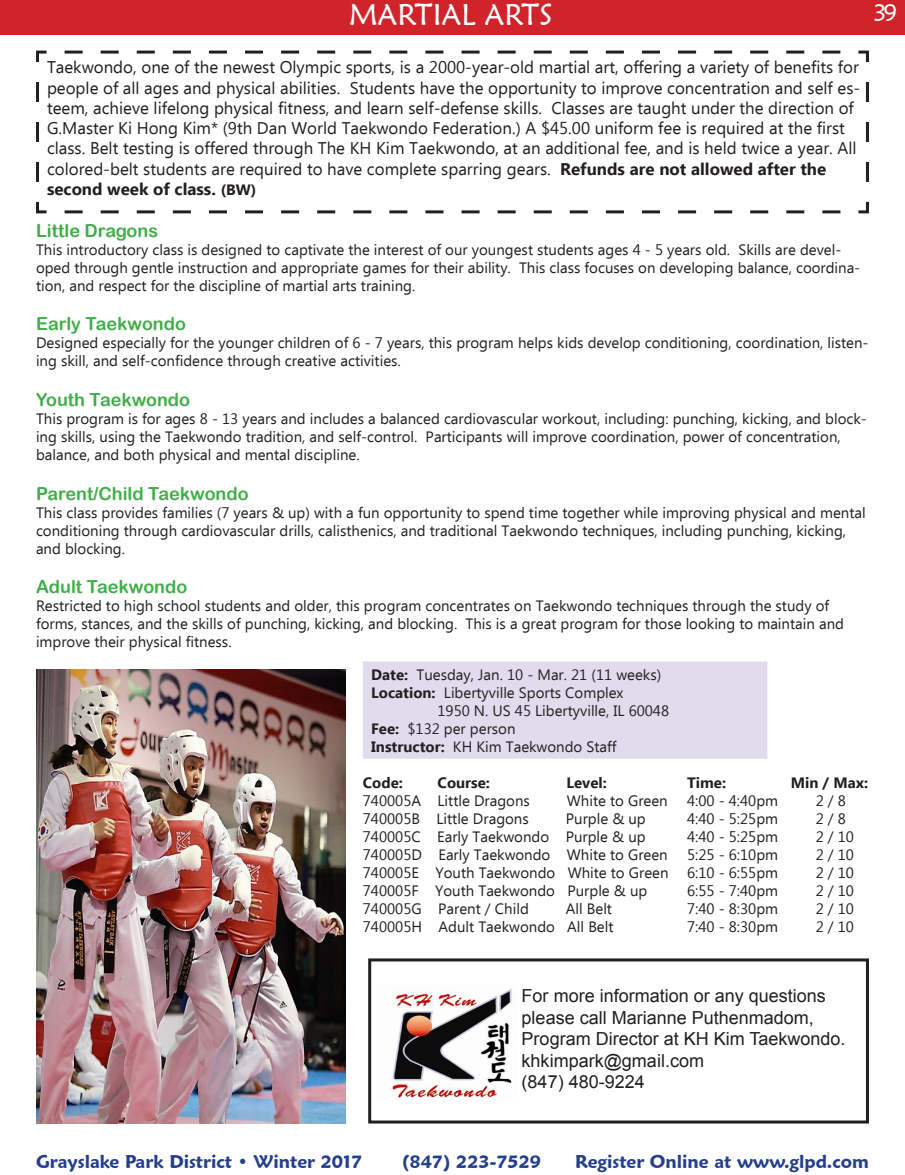
<style>
.page{position:relative;width:905px;height:1175px;background:#fff}
.page>*{position:absolute;margin:0;border:0;box-sizing:border-box;transform-origin:0 0}
.t1{font:30px "Maiandra GD";color:#fff}
.t2{font:24px "Maiandra GD";color:#fff}
.t3{font:18px/21.6px "Arial";color:#231f20}
.t4{font:18px "Arial Rounded MT Bold";color:#40ae49}
.t5{font:600 18px "Maiandra GD";color:#253f8e}
.t6{font:16.8px/20.2px "Ebrima";color:#231f20}
.t7{font:700 16.8px "Ebrima";color:#231f20}
.t8{font:15px/18px "Ebrima";color:#231f20}
.t9{font:700 15px "Ebrima";color:#231f20}
.s1{font-weight:700}
.s2{font-size:15px}
</style>
<div class="page">
<div style="left:0;top:0;width:904px;height:34px;background:#d1232a"></div>
<div style="left:363px;top:661px;width:404px;height:97px;background:#e0dced;border:2px solid #e0dced"></div>
<svg style="left:36px;top:50px;width:833px;height:164px"></svg>
<img style="left:391px;top:989px;width:121px;height:109px">
<div style="left:368px;top:958px;width:500px;height:165px;border:3px solid #231f20"></div>
<img style="left:36px;top:669px;width:309px;height:454px">
<p class="t1" style="left:349px;top:-4px;width:205px">MARTIAL ARTS</p>
<p class="t6" style="left:47px;top:58px;width:814px">Taekwondo, one of the newest Olympic sports, is a 2000-year-old martial art, offering a variety of benefits for people of all ages and physical abilities. Students have the opportunity to improve concentration and self es&shy;teem, achieve lifelong physical fitness, and learn self-defense skills. Classes are taught under the direction of G.Master Ki Hong Kim* (9th Dan World Taekwondo Federation.) A $45.00 uniform fee is required at the first class. Belt testing is offered through The KH Kim Taekwondo, at an additional fee, and is held twice a year. All colored-belt students are required to have complete sparring gears. <span class="s1">Refunds are not allowed after the</span></p>
<p class="t7" style="left:47px;top:176px;width:211px">second week of class. <span class="s2">(BW)</span></p>
<p class="t2" style="left:873px;top:-2px;width:25px">39</p>
<p class="t4" style="left:36px;top:220px;width:124px">Little Dragons</p>
<p class="t8" style="left:36px;top:241px;width:825px">This introductory class is designed to captivate the interest of our youngest students ages 4 - 5 years old. Skills are devel&shy;oped through gentle instruction and appropriate games for their ability. This class focuses on developing balance, coordina&shy;tion, and respect for the discipline of martial arts training.</p>
<p class="t4" style="left:36px;top:313px;width:151px">Early Taekwondo</p>
<p class="t8" style="left:36px;top:335px;width:834px">Designed especially for the younger children of 6 - 7 years, this program helps kids develop conditioning, coordination, listen&shy;ing skill, and self-confidence through creative activities.</p>
<p class="t4" style="left:36px;top:389px;width:155px">Youth Taekwondo</p>
<p class="t8" style="left:36px;top:410px;width:832px">This program is for ages 8 - 13 years and includes a balanced cardiovascular workout, including: punching, kicking, and block&shy;ing skills, using the Taekwondo tradition, and self-control. Participants will improve coordination, power of concentration, balance, and both physical and mental discipline.</p>
<p class="t4" style="left:36px;top:482px;width:214px">Parent/Child Taekwondo</p>
<p class="t8" style="left:36px;top:504px;width:831px">This class provides families (7 years &amp; up) with a fun opportunity to spend time together while improving physical and mental conditioning through cardiovascular drills, calisthenics, and traditional Taekwondo techniques, including punching, kicking, and blocking.</p>
<p class="t4" style="left:36px;top:576px;width:153px">Adult Taekwondo</p>
<p class="t8" style="left:36px;top:598px;width:809px">Restricted to high school students and older, this program concentrates on Taekwondo techniques through the study of forms, stances, and the skills of punching, kicking, and blocking. This is a great program for those looking to maintain and improve their physical fitness.</p>
<p class="t8" style="left:371px;top:667px;width:291px"><span class="s1">Date:</span> Tuesday, Jan. 10 - Mar. 21 (11 weeks)</p>
<p class="t8" style="left:371px;top:685px;width:254px"><span class="s1">Location:</span> Libertyville Sports Complex</p>
<p class="t8" style="left:437px;top:703px;width:233px">1950 N. US 45 Libertyville, IL 60048</p>
<p class="t8" style="left:371px;top:721px;width:146px"><span class="s1">Fee:</span> $132 per person</p>
<p class="t8" style="left:371px;top:739px;width:247px"><span class="s1">Instructor:</span> KH Kim Taekwondo Staff</p>
<p class="t9" style="left:363px;top:771px;width:41px">Code:</p>
<p class="t9" style="left:437px;top:771px;width:54px">Course:</p>
<p class="t9" style="left:566px;top:771px;width:42px">Level:</p>
<p class="t9" style="left:687px;top:771px;width:40px">Time:</p>
<p class="t9" style="left:790px;top:771px;width:79px">Min / Max:</p>
<p class="t8" style="left:363px;top:793px;width:168px">740005A Little Dragons</p>
<p class="t8" style="left:567px;top:793px;width:102px">White to Green</p>
<p class="t8" style="left:687px;top:793px;width:92px">4:00 - 4:40pm</p>
<p class="t8" style="left:815px;top:793px;width:32px">2 / 8</p>
<p class="t8" style="left:363px;top:811px;width:167px">740005B Little Dragons</p>
<p class="t8" style="left:566px;top:811px;width:81px">Purple &amp; up</p>
<p class="t8" style="left:687px;top:811px;width:92px">4:40 - 5:25pm</p>
<p class="t8" style="left:815px;top:811px;width:32px">2 / 8</p>
<p class="t8" style="left:363px;top:829px;width:284px">740005C Early Taekwondo Purple &amp; up</p>
<p class="t8" style="left:687px;top:829px;width:92px">4:40 - 5:25pm</p>
<p class="t8" style="left:815px;top:829px;width:40px">2 / 10</p>
<p class="t8" style="left:363px;top:847px;width:306px">740005D Early Taekwondo White to Green</p>
<p class="t8" style="left:687px;top:847px;width:92px">5:25 - 6:10pm</p>
<p class="t8" style="left:815px;top:847px;width:40px">2 / 10</p>
<p class="t8" style="left:363px;top:865px;width:416px">740005E Youth Taekwondo White to Green 6:10 - 6:55pm</p>
<p class="t8" style="left:815px;top:865px;width:40px">2 / 10</p>
<p class="t8" style="left:363px;top:883px;width:286px">740005F Youth Taekwondo Purple &amp; up</p>
<p class="t8" style="left:687px;top:883px;width:92px">6:55 - 7:40pm</p>
<p class="t8" style="left:815px;top:883px;width:40px">2 / 10</p>
<p class="t8" style="left:363px;top:901px;width:167px">740005G Parent / Child</p>
<p class="t8" style="left:566px;top:901px;width:48px">All Belt</p>
<p class="t8" style="left:687px;top:901px;width:92px">7:40 - 8:30pm</p>
<p class="t8" style="left:815px;top:901px;width:40px">2 / 10</p>
<p class="t8" style="left:363px;top:919px;width:252px">740005H Adult Taekwondo All Belt</p>
<p class="t8" style="left:687px;top:919px;width:92px">7:40 - 8:30pm</p>
<p class="t8" style="left:815px;top:919px;width:40px">2 / 10</p>
<p class="t3" style="left:521px;top:985px;width:306px">For more information or any questions please call Marianne Puthenmadom,</p>
<p class="t3" style="left:521px;top:1028px;width:325px">Program Director at KH Kim Taekwondo.</p>
<p class="t3" style="left:521px;top:1049px;width:184px">khkimpark@gmail.com</p>
<p class="t3" style="left:521px;top:1071px;width:125px">(847) 480-9224</p>
<p class="t5" style="left:36px;top:1150px;width:328px">Grayslake Park District • Winter 2017</p>
<p class="t5" style="left:402px;top:1150px;width:141px">(847) 223-7529</p>
<p class="t5" style="left:575px;top:1150px;width:295px">Register Online at www.glpd.com</p>
</div>
